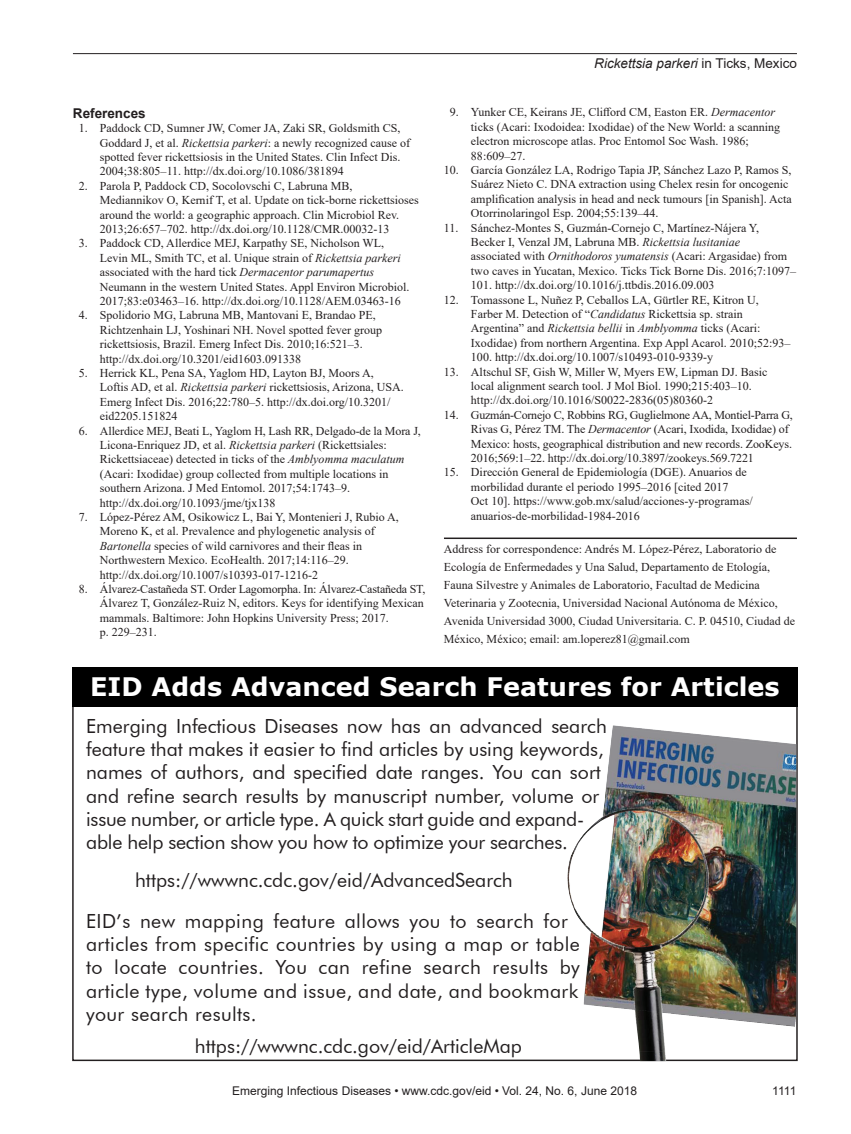
<style>
.page{position:relative;width:851px;height:1134px;background:#fff}
.page>*{position:absolute;margin:0;border:0;box-sizing:border-box;transform-origin:0 0}
.t1{font:700 25.5px "Verdana";color:#fff}
.t2{font:19.5px/23.2px "Futura BT";color:#231f20}
.t3{font:19.5px/23.2px "Futura BT";letter-spacing:.02em;color:#231f20}
.Running_Head{font:italic 13.5px "Arial";color:#231f20}
.Ref_Title{font:700 13.5px "Arial";color:#231f20}
.References{font:12px/14.4px "Times New Roman";color:#231f20}
.Correspondence{font:12px/18px "Times New Roman";color:#231f20}
.t4{font:12px "Arial";color:#231f20}
.s1{font-style:normal}
.s2{font-style:italic}
</style>
<div class="page">
<hr style="left:73px;top:53px;width:723px;height:1px;background:#231f20">
<hr style="left:444px;top:538px;width:353px;height:1px;background:#231f20">
<div style="left:72px;top:667px;width:725px;height:39px;background:#000"></div>
<img style="left:563px;top:725px;width:233px;height:336px">
<p class="Running_Head" style="left:594px;top:55px;width:204px">Rickettsia parkeri <span class="s1">in Ticks, Mexico</span></p>
<p class="References" style="left:471px;top:105px;width:311px;text-indent:-21px">9. Yunker CE, Keirans JE, Clifford CM, Easton ER. <span class="s2">Dermacentor </span>ticks (Acari: Ixodoidea: Ixodidae) of the New World: a scanning electron microscope atlas. Proc Entomol Soc Wash. 1986; 88:609–27.</p>
<p class="References" style="left:471px;top:162px;width:322px;text-indent:-27px">10. García González LA, Rodrigo Tapia JP, Sánchez Lazo P, Ramos S, Suárez Nieto C. DNA extraction using Chelex resin for oncogenic amplification analysis in head and neck tumours [in Spanish]. Acta Otorrinolaringol Esp. 2004;55:139–44.</p>
<p class="References" style="left:471px;top:220px;width:326px;text-indent:-27px">11. Sánchez-Montes S, Guzmán-Cornejo C, Martínez-Nájera Y, Becker I, Venzal JM, Labruna MB. <span class="s2">Rickettsia lusitaniae<br></span>associated with <span class="s2">Ornithodoros yumatensis</span> (Acari: Argasidae) from two caves in Yucatan, Mexico. Ticks Tick Borne Dis. 2016;7:1097– 101. http://dx.doi.org/10.1016/j.ttbdis.2016.09.003</p>
<p class="References" style="left:471px;top:292px;width:321px;text-indent:-27px">12. Tomassone L, Nuñez P, Ceballos LA, Gürtler RE, Kitron U, Farber M. Detection of “<span class="s2">Candidatus</span> Rickettsia sp. strain Argentina” and <span class="s2">Rickettsia bellii</span> in <span class="s2">Amblyomma</span> ticks (Acari:<br>Ixodidae) from northern Argentina. Exp Appl Acarol. 2010;52:93– 100. http://dx.doi.org/10.1007/s10493-010-9339-y</p>
<p class="References" style="left:471px;top:364px;width:298px;text-indent:-27px">13. Altschul SF, Gish W, Miller W, Myers EW, Lipman DJ. Basic local alignment search tool. J Mol Biol. 1990;215:403–10. http://dx.doi.org/10.1016/S0022-2836(05)80360-2</p>
<p class="References" style="left:471px;top:407px;width:323px;text-indent:-27px">14. Guzmán-Cornejo C, Robbins RG, Guglielmone AA, Montiel-Parra G, Rivas G, Pérez TM. The <span class="s2">Dermacentor</span> (Acari, Ixodida, Ixodidae) of Mexico: hosts, geographical distribution and new records. ZooKeys.<br>2016;569:1–22. http://dx.doi.org/10.3897/zookeys.569.7221</p>
<p class="References" style="left:471px;top:465px;width:283px;text-indent:-27px">15. Dirección General de Epidemiología (DGE). Anuarios de morbilidad durante el periodo 1995–2016 [cited 2017<br>Oct 10]. https://www.gob.mx/salud/acciones-y-programas/ anuarios-de-morbilidad-1984-2016</p>
<p class="Correspondence" style="left:444px;top:539px;width:353px">Address for correspondence: Andrés M. López-Pérez, Laboratorio de Ecología de Enfermedades y Una Salud, Departamento de Etología, Fauna Silvestre y Animales de Laboratorio, Facultad de Medicina Veterinaria y Zootecnia, Universidad Nacional Autónoma de México, Avenida Universidad 3000, Ciudad Universitaria. C. P. 04510, Ciudad de México, México; email: am.loperez81@gmail.com</p>
<p class="t1" style="left:90px;top:669px;width:691px">EID Adds Advanced Search Features for Articles</p>
<p class="t2" style="left:86px;top:714px;width:522px">Emerging Infectious Diseases now has an advanced search feature that makes it easier to find articles by using keywords, names of authors, and specified date ranges. You can sort and refine search results by manuscript number, volume or issue number, or article type. A quick start guide and expand&shy;able help section show you how to optimize your searches.</p>
<p class="t2" style="left:135px;top:869px;width:379px">https://wwwnc.cdc.gov/eid/AdvancedSearch</p>
<p class="t3" style="left:86px;top:909px;width:495px">EID’s new mapping feature allows you to search for articles from specific countries by using a map or table to locate countries. You can refine search results by article type, volume and issue, and date, and bookmark your search results.</p>
<p class="t2" style="left:195px;top:1034px;width:328px">https://wwwnc.cdc.gov/eid/ArticleMap</p>
<p class="Ref_Title" style="left:73px;top:104px;width:74px">References</p>
<p class="References" style="left:100px;top:121px;width:311px;text-indent:-21px">1. Paddock CD, Sumner JW, Comer JA, Zaki SR, Goldsmith CS, Goddard J, et al. <span class="s2">Rickettsia parkeri</span>: a newly recognized cause of spotted fever rickettsiosis in the United States. Clin Infect Dis.<br>2004;38:805–11. http://dx.doi.org/10.1086/381894</p>
<p class="References" style="left:100px;top:178px;width:320px;text-indent:-21px">2. Parola P, Paddock CD, Socolovschi C, Labruna MB, Mediannikov O, Kernif T, et al. Update on tick-borne rickettsioses around the world: a geographic approach. Clin Microbiol Rev.<br>2013;26:657–702. http://dx.doi.org/10.1128/CMR.00032-13</p>
<p class="References" style="left:100px;top:236px;width:311px;text-indent:-21px">3. Paddock CD, Allerdice MEJ, Karpathy SE, Nicholson WL, Levin ML, Smith TC, et al. Unique strain of <span class="s2">Rickettsia parkeri </span>associated with the hard tick <span class="s2">Dermacentor parumapertus </span>Neumann in the western United States. Appl Environ Microbiol.<br>2017;83:e03463–16. http://dx.doi.org/10.1128/AEM.03463-16</p>
<p class="References" style="left:100px;top:308px;width:283px;text-indent:-21px">4. Spolidorio MG, Labruna MB, Mantovani E, Brandao PE, Richtzenhain LJ, Yoshinari NH. Novel spotted fever group rickettsiosis, Brazil. Emerg Infect Dis. 2010;16:521–3. http://dx.doi.org/10.3201/eid1603.091338</p>
<p class="References" style="left:100px;top:365px;width:305px;text-indent:-21px">5. Herrick KL, Pena SA, Yaglom HD, Layton BJ, Moors A, Loftis AD, et al. <span class="s2">Rickettsia parkeri</span> rickettsiosis, Arizona, USA.<br>Emerg Infect Dis. 2016;22:780–5. http://dx.doi.org/10.3201/ eid2205.151824</p>
<p class="References" style="left:100px;top:423px;width:322px;text-indent:-21px">6. Allerdice MEJ, Beati L, Yaglom H, Lash RR, Delgado-de la Mora J, Licona-Enriquez JD, et al. <span class="s2">Rickettsia parkeri</span> (Rickettsiales:<br>Rickettsiaceae) detected in ticks of the <span class="s2">Amblyomma maculatum </span>(Acari: Ixodidae) group collected from multiple locations in southern Arizona. J Med Entomol. 2017;54:1743–9. http://dx.doi.org/10.1093/jme/tjx138</p>
<p class="References" style="left:100px;top:509px;width:300px;text-indent:-21px">7. López-Pérez AM, Osikowicz L, Bai Y, Montenieri J, Rubio A, Moreno K, et al. Prevalence and phylogenetic analysis of <span class="s2">Bartonella</span> species of wild carnivores and their fleas in Northwestern Mexico. EcoHealth. 2017;14:116–29. http://dx.doi.org/10.1007/s10393-017-1216-2</p>
<p class="References" style="left:100px;top:581px;width:327px;text-indent:-21px">8. Álvarez-Castañeda ST. Order Lagomorpha. In: Álvarez-Castañeda ST, Álvarez T, González-Ruiz N, editors. Keys for identifying Mexican mammals. Baltimore: John Hopkins University Press; 2017.<br>p. 229–231.</p>
<p class="t4" style="left:232px;top:1083px;width:406px">Emerging Infectious Diseases • www.cdc.gov/eid • Vol. 24, No. 6, June 2018</p>
<p class="t4" style="left:772px;top:1083px;width:26px">1111</p>
</div>
